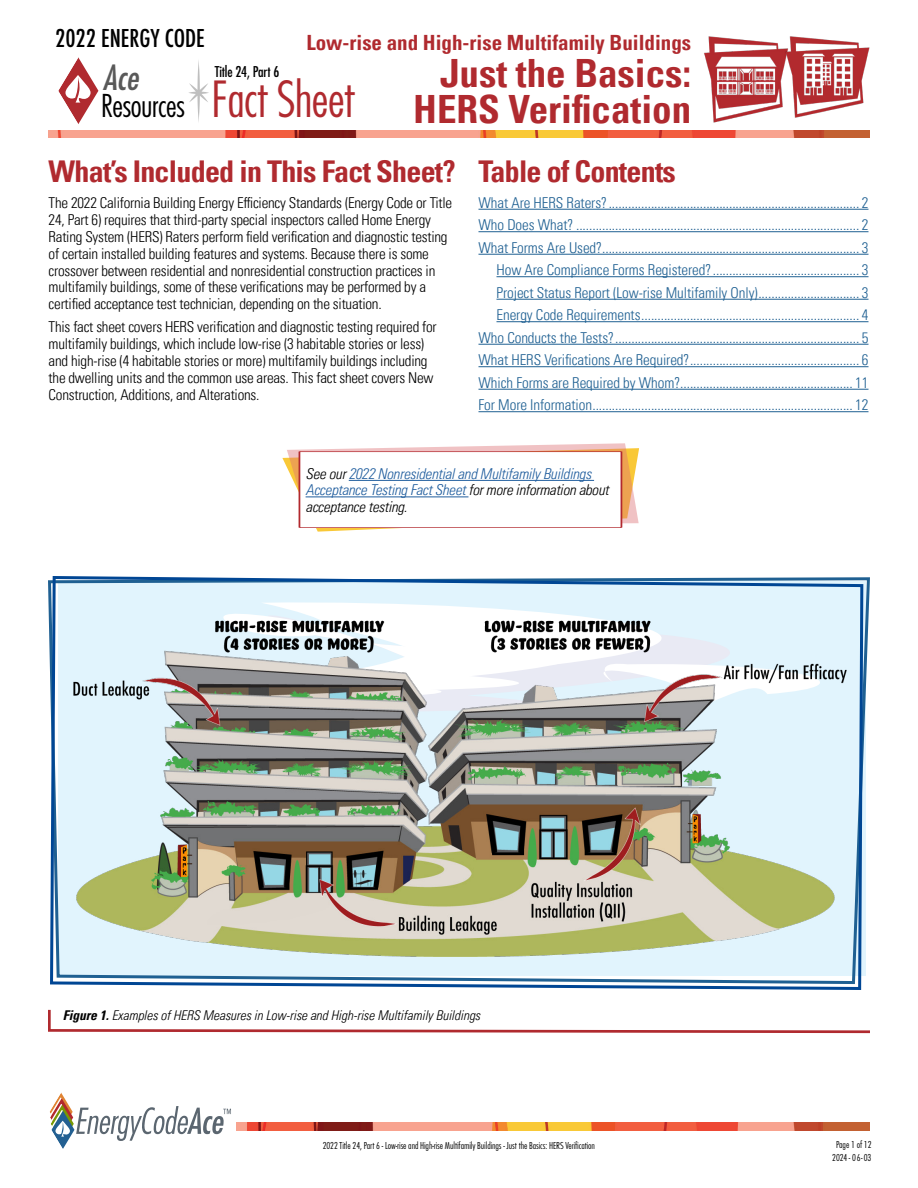
<style>
.page{position:relative;width:918px;height:1188px;background:#fff}
.page>*{position:absolute;margin:0;border:0;box-sizing:border-box;transform-origin:0 0}
.t1{font:300 condensed 48.45px "Futura";letter-spacing:-.01em;color:#b02a2f}
.H1_-_Title{font:700 condensed 39px/36px "Univers LT Pro";color:#b02a2f;text-align:right}
.t2{font:italic condensed 33.9px "Futura";color:#595959}
.t3{font:300 condensed 30.75px "Futura";letter-spacing:-.01em;color:#000}
.H2_-_NOT_included_in_TOC{font:700 condensed 30px "Univers LT Pro";letter-spacing:-.025em;color:#b02a2f}
._2022_Energy_Code__Cover{font:500 27px "Futura Con";color:#000}
.H1_-_Title-2{font:700 condensed 21px "Univers LT Pro";color:#b02a2f}
.t4{font:300 condensed 15px "Univers LT Pro";letter-spacing:-.005em;color:#1f6092}
.Body{font:300 condensed 15px/16.8px "Univers LT Pro";letter-spacing:-.015em;color:#000}
.Body-2{font:italic 300 condensed 15px/16.5px "Univers LT Pro";letter-spacing:-.015em;color:#215e9e}
.t5{font:condensed 14.55px "Futura";letter-spacing:-.01em;color:#000}
.H3_-_Table_Caption{font:italic 300 condensed 13.5px "Univers LT Pro";letter-spacing:-.005em;color:#000}
.t6{font:300 10.5px/13.5px "Futura Con";letter-spacing:-.01em;color:#000;text-align:center}
.s1{color:#000}
.s2{font-weight:700}
</style>
<div class="page">
<img style="left:48px;top:130px;width:822px;height:8px">
<img style="left:236px;top:1123px;width:634px;height:7px">
<svg style="left:49px;top:1092px;width:182px;height:57px"></svg>
<svg style="left:49px;top:576px;width:816px;height:414px;background:#b5cfe4"></svg>
<svg style="left:68px;top:592px;width:802px;height:105px;background:#dff1fa"></svg>
<svg style="left:847px;top:657px;width:23px;height:81px"></svg>
<svg style="left:48px;top:1009px;width:822px;height:25px"></svg>
<img style="left:73px;top:614px;width:774px;height:342px">
<svg style="left:282px;top:443px;width:357px;height:89px"></svg>
<div style="left:299px;top:452px;width:322px;height:75px;background:#fff"></div>
<div style="left:299px;top:451px;width:323px;height:77px;border:1px solid #b2292e"></div>
<hr style="left:349px;top:480px;width:245px;height:1px;background:#215e9e">
<hr style="left:306px;top:497px;width:162px;height:1px;background:#215e9e">
<svg style="left:189px;top:60px;width:20px;height:62px"></svg>
<svg style="left:58px;top:57px;width:40px;height:67px"></svg>
<img style="left:704px;top:36px;width:75px;height:87px">
<img style="left:779px;top:36px;width:91px;height:82px">
<hr style="left:478px;top:209px;width:390px;height:1px;background:#1f6092">
<hr style="left:478px;top:231px;width:390px;height:1px;background:#1f6092">
<hr style="left:478px;top:254px;width:390px;height:1px;background:#1f6092">
<hr style="left:496px;top:276px;width:372px;height:1px;background:#1f6092">
<hr style="left:496px;top:299px;width:372px;height:1px;background:#1f6092">
<hr style="left:496px;top:321px;width:372px;height:1px;background:#1f6092">
<hr style="left:478px;top:344px;width:390px;height:1px;background:#1f6092">
<hr style="left:478px;top:366px;width:390px;height:1px;background:#1f6092">
<hr style="left:478px;top:389px;width:390px;height:1px;background:#1f6092">
<hr style="left:478px;top:411px;width:390px;height:1px;background:#1f6092">
<p class="_2022_Energy_Code__Cover" style="left:55px;top:21px;width:151px">2022 ENERGY CODE</p>
<p class="t2" style="left:103px;top:56px;width:37px">Ace</p>
<p class="t3" style="left:101px;top:87px;width:85px">Resources</p>
<h1 class="H1_-_Title-2" style="left:306px;top:29px;width:386px">Low-rise and High-rise Multifamily Buildings</h1>
<h1 class="H1_-_Title" style="left:413px;top:55px;width:280px">Just the Basics:<br>HERS Verification</h1>
<p class="t5" style="left:215px;top:62px;width:66px">Title 24, Part 6</p>
<p class="t1" style="left:212px;top:69px;width:144px">Fact Sheet</p>
<h2 class="H2_-_NOT_included_in_TOC" style="left:49px;top:153px;width:409px">What’s Included in This Fact Sheet?</h2>
<p class="Body" style="left:49px;top:194px;width:405px">The 2022 California Building Energy Efficiency Standards (Energy Code or Title 24, Part 6) requires that third-party special inspectors called Home Energy Rating System (HERS) Raters perform field verification and diagnostic testing of certain installed building features and systems. Because there is some crossover between residential and nonresidential construction practices in multifamily buildings, some of these verifications may be performed by a certified acceptance test technician, depending on the situation.</p>
<p class="Body" style="left:49px;top:318px;width:390px">This fact sheet covers HERS verification and diagnostic testing required for multifamily buildings, which include low-rise (3 habitable stories or less) and high-rise (4 habitable stories or more) multifamily buildings including the dwelling units and the common use areas. This fact sheet covers New Construction, Additions, and Alterations.</p>
<p class="H2_-_NOT_included_in_TOC" style="left:478px;top:153px;width:199px">Table of Contents</p>
<p class="t4" style="left:478px;top:192px;width:392px">What Are HERS Raters?............................................................................. 2</p>
<p class="t4" style="left:478px;top:215px;width:392px">Who Does What? ....................................................................................... 2</p>
<p class="t4" style="left:478px;top:237px;width:392px">What Forms Are Used?............................................................................... 3</p>
<p class="t4" style="left:496px;top:260px;width:374px">How Are Compliance Forms Registered?............................................. 3</p>
<p class="t4" style="left:496px;top:282px;width:374px">Project Status Report (Low-rise Multifamily Only)............................... 3</p>
<p class="t4" style="left:496px;top:305px;width:374px">Energy Code Requirements................................................................... 4</p>
<p class="t4" style="left:478px;top:327px;width:392px">Who Conducts the Tests?........................................................................... 5</p>
<p class="t4" style="left:478px;top:350px;width:392px">What HERS Verifications Are Required?.................................................... 6</p>
<p class="t4" style="left:479px;top:372px;width:392px">Which Forms are Required by Whom?..................................................... 11</p>
<p class="t4" style="left:479px;top:395px;width:392px">For More Information................................................................................ 12</p>
<p class="Body-2" style="left:306px;top:465px;width:305px"><span class="s1">See our</span> 2022 Nonresidential and Multifamily Buildings<br>Acceptance Testing Fact Sheet <span class="s1">for more information about acceptance testing.</span></p>
<h3 class="H3_-_Table_Caption" style="left:63px;top:1006px;width:419px"><span class="s2">Figure 1.</span> Examples of HERS Measures in Low-rise and High-rise Multifamily Buildings</h3>
<p class="t6" style="left:323px;top:1139px;width:274px">2022 Title 24, Part 6 - Low-rise and High-rise Multifamily Buildings - Just the Basics: HERS Verification</p>
<p class="t6" style="left:832px;top:1137px;width:41px">Page 1 of 12<br>2024-06-03</p>
</div>
